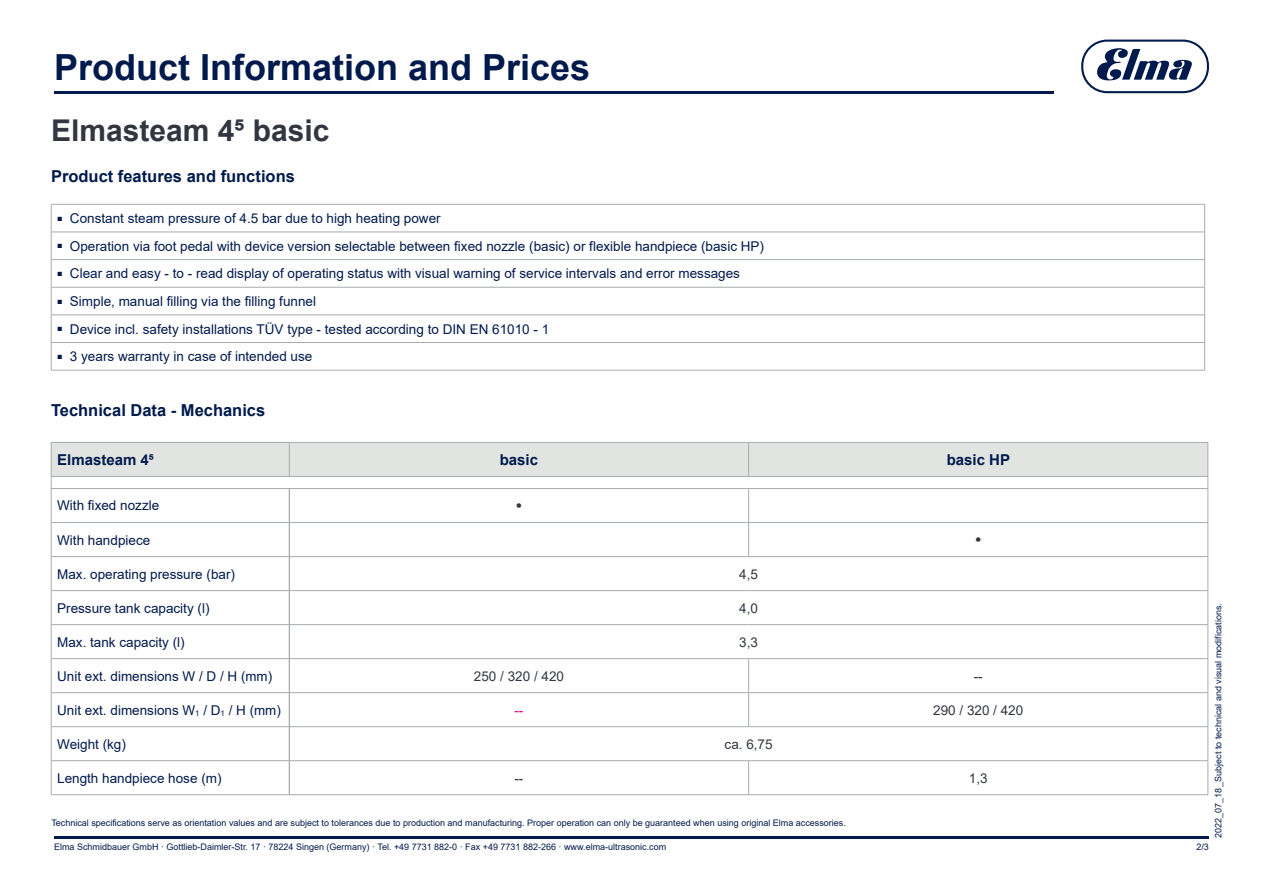
<style>
.page{position:relative;width:1263px;height:893px;background:#fff}
.page>*{position:absolute;margin:0;border:0;box-sizing:border-box;transform-origin:0 0}
.t1{font:700 36px "Arial";color:#001a4d}
.Arial_20_Bold_Grey{font:700 30px "Arial";color:#323640}
.Arial_14_Reg_Grey_Mi{font:18px "Arial";color:#323640}
.Arial_11_Bold_Blue{font:700 16.5px "Arial";color:#001a4d}
.Arial_10_Bold_Blue_M{font:700 15px "Arial";color:#001a4d}
.Arial_10_Bold_Blue_L{font:700 15px "Arial";color:#001a4d}
.Arial_9_Reg_Blue_Lin{font:13.5px "Arial";color:#001a4d}
.Arial_9_Reg_Grey_Mit{font:13.5px "Arial";color:#323640}
.Arial_9_Reg_Grey_Mit-2{font:13.5px "Arial";color:#ed028c}
.Arial_6_Reg_Blue{font:9px "Arial";color:#001a4d}
</style>
<div class="page">
<svg style="left:1081px;top:40px;width:128px;height:53px"></svg>
<hr style="left:54px;top:91px;width:999px;height:2px;background:#001a4d">
<hr style="left:54px;top:837px;width:1155px;height:2px;background:#001a4d">
<svg style="left:290px;top:443px;width:918px;height:45px"></svg>
<hr style="left:289px;top:488px;width:460px;height:1px;background:#a8abac">
<hr style="left:749px;top:488px;width:459px;height:1px;background:#a8abac">
<hr style="left:748px;top:489px;width:1px;height:33px;background:#a8abac">
<hr style="left:1207px;top:489px;width:1px;height:33px;background:#a8abac">
<hr style="left:289px;top:522px;width:460px;height:1px;background:#a8abac">
<hr style="left:749px;top:522px;width:459px;height:1px;background:#a8abac">
<hr style="left:748px;top:523px;width:1px;height:33px;background:#a8abac">
<hr style="left:1207px;top:523px;width:1px;height:33px;background:#a8abac">
<hr style="left:289px;top:556px;width:460px;height:1px;background:#a8abac">
<hr style="left:749px;top:556px;width:459px;height:1px;background:#a8abac">
<hr style="left:1207px;top:557px;width:1px;height:33px;background:#a8abac">
<hr style="left:289px;top:590px;width:460px;height:1px;background:#a8abac">
<hr style="left:749px;top:590px;width:459px;height:1px;background:#a8abac">
<hr style="left:1207px;top:591px;width:1px;height:33px;background:#a8abac">
<hr style="left:289px;top:624px;width:460px;height:1px;background:#a8abac">
<hr style="left:749px;top:624px;width:459px;height:1px;background:#a8abac">
<hr style="left:1207px;top:625px;width:1px;height:33px;background:#a8abac">
<hr style="left:289px;top:658px;width:460px;height:1px;background:#a8abac">
<hr style="left:749px;top:658px;width:459px;height:1px;background:#a8abac">
<hr style="left:748px;top:659px;width:1px;height:33px;background:#a8abac">
<hr style="left:1207px;top:659px;width:1px;height:33px;background:#a8abac">
<hr style="left:289px;top:692px;width:460px;height:1px;background:#a8abac">
<hr style="left:749px;top:692px;width:459px;height:1px;background:#a8abac">
<hr style="left:748px;top:693px;width:1px;height:33px;background:#a8abac">
<hr style="left:1207px;top:693px;width:1px;height:33px;background:#a8abac">
<hr style="left:289px;top:726px;width:460px;height:1px;background:#a8abac">
<hr style="left:749px;top:726px;width:459px;height:1px;background:#a8abac">
<hr style="left:1207px;top:727px;width:1px;height:33px;background:#a8abac">
<hr style="left:289px;top:760px;width:460px;height:1px;background:#a8abac">
<hr style="left:749px;top:760px;width:459px;height:1px;background:#a8abac">
<hr style="left:748px;top:761px;width:1px;height:33px;background:#a8abac">
<hr style="left:1207px;top:761px;width:1px;height:33px;background:#a8abac">
<hr style="left:289px;top:794px;width:460px;height:1px;background:#a8abac">
<hr style="left:749px;top:794px;width:459px;height:1px;background:#a8abac">
<hr style="left:289px;top:442px;width:460px;height:1px;background:#a8abac">
<hr style="left:749px;top:442px;width:459px;height:1px;background:#a8abac">
<hr style="left:748px;top:443px;width:1px;height:33px;background:#a8abac">
<hr style="left:1207px;top:443px;width:1px;height:33px;background:#a8abac">
<hr style="left:289px;top:476px;width:460px;height:1px;background:#a8abac">
<hr style="left:749px;top:476px;width:459px;height:1px;background:#a8abac">
<hr style="left:51px;top:204px;width:1154px;height:1px;background:#a8abac">
<hr style="left:51px;top:232px;width:1154px;height:1px;background:#a8abac">
<hr style="left:51px;top:259px;width:1154px;height:1px;background:#a8abac">
<hr style="left:51px;top:287px;width:1154px;height:1px;background:#a8abac">
<hr style="left:51px;top:315px;width:1154px;height:1px;background:#a8abac">
<hr style="left:51px;top:342px;width:1154px;height:1px;background:#a8abac">
<svg style="left:51px;top:204px;width:1px;height:166px"></svg>
<svg style="left:1204px;top:204px;width:1px;height:166px"></svg>
<hr style="left:51px;top:370px;width:1154px;height:1px;background:#a8abac">
<div style="left:51px;top:442px;width:238px;height:34px;background:#e2e4e2"></div>
<hr style="left:51px;top:442px;width:239px;height:1px;background:#a8abac">
<hr style="left:51px;top:443px;width:1px;height:33px;background:#a8abac">
<hr style="left:289px;top:443px;width:1px;height:33px;background:#a8abac">
<hr style="left:51px;top:476px;width:239px;height:1px;background:#a8abac">
<hr style="left:51px;top:488px;width:239px;height:1px;background:#a8abac">
<hr style="left:51px;top:489px;width:1px;height:33px;background:#a8abac">
<hr style="left:289px;top:489px;width:1px;height:33px;background:#a8abac">
<hr style="left:51px;top:522px;width:239px;height:1px;background:#a8abac">
<hr style="left:51px;top:523px;width:1px;height:33px;background:#a8abac">
<hr style="left:289px;top:523px;width:1px;height:33px;background:#a8abac">
<hr style="left:51px;top:556px;width:239px;height:1px;background:#a8abac">
<hr style="left:51px;top:557px;width:1px;height:33px;background:#a8abac">
<hr style="left:289px;top:557px;width:1px;height:33px;background:#a8abac">
<hr style="left:51px;top:590px;width:239px;height:1px;background:#a8abac">
<hr style="left:51px;top:591px;width:1px;height:33px;background:#a8abac">
<hr style="left:289px;top:591px;width:1px;height:33px;background:#a8abac">
<hr style="left:51px;top:624px;width:239px;height:1px;background:#a8abac">
<hr style="left:51px;top:625px;width:1px;height:33px;background:#a8abac">
<hr style="left:289px;top:625px;width:1px;height:33px;background:#a8abac">
<hr style="left:51px;top:659px;width:1px;height:33px;background:#a8abac">
<hr style="left:289px;top:659px;width:1px;height:33px;background:#a8abac">
<hr style="left:51px;top:692px;width:239px;height:1px;background:#a8abac">
<hr style="left:51px;top:693px;width:1px;height:33px;background:#a8abac">
<hr style="left:289px;top:693px;width:1px;height:33px;background:#a8abac">
<hr style="left:51px;top:726px;width:239px;height:1px;background:#a8abac">
<hr style="left:51px;top:727px;width:1px;height:33px;background:#a8abac">
<hr style="left:289px;top:727px;width:1px;height:33px;background:#a8abac">
<hr style="left:51px;top:760px;width:239px;height:1px;background:#a8abac">
<hr style="left:51px;top:761px;width:1px;height:33px;background:#a8abac">
<hr style="left:289px;top:761px;width:1px;height:33px;background:#a8abac">
<hr style="left:51px;top:794px;width:239px;height:1px;background:#a8abac">
<hr style="left:51px;top:658px;width:239px;height:1px;background:#a8abac">
<h1 class="t1" style="left:54px;top:42px;width:538px">Product Information and Prices</h1>
<p class="Arial_20_Bold_Grey" style="left:51px;top:109px;width:280px">Elmasteam 4⁵ basic</p>
<p class="Arial_11_Bold_Blue" style="left:51px;top:165px;width:245px">Product features and functions</p>
<p class="Arial_9_Reg_Blue_Lin" style="left:57px;top:209px;width:385px"><sup>■</sup> Constant steam pressure of 4.5 bar due to high heating power</p>
<p class="Arial_9_Reg_Blue_Lin" style="left:57px;top:237px;width:708px"><sup>■</sup> Operation via foot pedal with device version selectable between fixed nozzle (basic) or flexible handpiece (basic HP)</p>
<p class="Arial_9_Reg_Blue_Lin" style="left:57px;top:264px;width:684px"><sup>■</sup> Clear and easy - to - read display of operating status with visual warning of service intervals and error messages</p>
<p class="Arial_9_Reg_Blue_Lin" style="left:57px;top:292px;width:260px"><sup>■</sup> Simple, manual filling via the filling funnel</p>
<p class="Arial_9_Reg_Blue_Lin" style="left:57px;top:320px;width:493px"><sup>■</sup> Device incl. safety installations TÜV type - tested according to DIN EN 61010 - 1</p>
<p class="Arial_9_Reg_Blue_Lin" style="left:57px;top:347px;width:257px"><sup>■</sup> 3 years warranty in case of intended use</p>
<p class="Arial_11_Bold_Blue" style="left:51px;top:399px;width:216px">Technical Data - Mechanics</p>
<p class="Arial_10_Bold_Blue_L" style="left:57px;top:449px;width:98px">Elmasteam 4⁵</p>
<p class="Arial_9_Reg_Blue_Lin" style="left:57px;top:496px;width:104px">With fixed nozzle</p>
<p class="Arial_9_Reg_Blue_Lin" style="left:57px;top:530px;width:95px">With handpiece</p>
<p class="Arial_9_Reg_Blue_Lin" style="left:57px;top:564px;width:179px">Max. operating pressure (bar)</p>
<p class="Arial_9_Reg_Blue_Lin" style="left:57px;top:598px;width:154px">Pressure tank capacity (l)</p>
<p class="Arial_9_Reg_Blue_Lin" style="left:57px;top:632px;width:129px">Max. tank capacity (l)</p>
<p class="Arial_9_Reg_Blue_Lin" style="left:57px;top:666px;width:216px">Unit ext. dimensions W / D / H (mm)</p>
<p class="Arial_9_Reg_Blue_Lin" style="left:57px;top:700px;width:225px">Unit ext. dimensions W<sub>1</sub> / D<sub>1</sub> / H (mm)</p>
<p class="Arial_9_Reg_Blue_Lin" style="left:57px;top:735px;width:70px">Weight (kg)</p>
<p class="Arial_9_Reg_Blue_Lin" style="left:57px;top:769px;width:166px">Length handpiece hose (m)</p>
<p class="Arial_10_Bold_Blue_M" style="left:500px;top:449px;width:40px">basic</p>
<p class="Arial_10_Bold_Blue_M" style="left:947px;top:449px;width:65px">basic HP</p>
<p class="Arial_14_Reg_Grey_Mi" style="left:516px;top:493px;width:8px">•</p>
<p class="Arial_14_Reg_Grey_Mi" style="left:975px;top:527px;width:8px">•</p>
<p class="Arial_9_Reg_Grey_Mit" style="left:739px;top:564px;width:20px">4,5</p>
<p class="Arial_9_Reg_Grey_Mit" style="left:739px;top:598px;width:20px">4,0</p>
<p class="Arial_9_Reg_Grey_Mit" style="left:739px;top:632px;width:20px">3,3</p>
<p class="Arial_9_Reg_Grey_Mit" style="left:474px;top:666px;width:92px">250 / 320 / 420</p>
<p class="Arial_9_Reg_Grey_Mit" style="left:974px;top:666px;width:10px">--</p>
<p class="Arial_9_Reg_Grey_Mit-2" style="left:514px;top:700px;width:10px">--</p>
<p class="Arial_9_Reg_Grey_Mit" style="left:933px;top:700px;width:92px">290 / 320 / 420</p>
<p class="Arial_9_Reg_Grey_Mit" style="left:725px;top:735px;width:50px">ca. 6,75</p>
<p class="Arial_9_Reg_Grey_Mit" style="left:514px;top:769px;width:10px">--</p>
<p class="Arial_9_Reg_Grey_Mit" style="left:969px;top:769px;width:20px">1,3</p>
<p class="Arial_6_Reg_Blue" style="left:51px;top:817px;width:796px">Technical specifications serve as orientation values and are subject to tolerances due to production and manufacturing. Proper operation can only be guaranteed when using original Elma accessories.</p>
<p class="Arial_6_Reg_Blue" style="left:1212px;top:838px;width:236px;rotate:-90deg">2022_07_18_Subject to technical and visual modifications.</p>
<p class="Arial_6_Reg_Blue" style="left:54px;top:840px;width:614px">Elma Schmidbauer GmbH · Gottlieb-Daimler-Str. 17 · 78224 Singen (Germany) · Tel. +49 7731 882-0 · Fax +49 7731 882-266 · www.elma-ultrasonic.com</p>
<p class="Arial_6_Reg_Blue" style="left:1196px;top:840px;width:14px">2/3</p>
</div>
